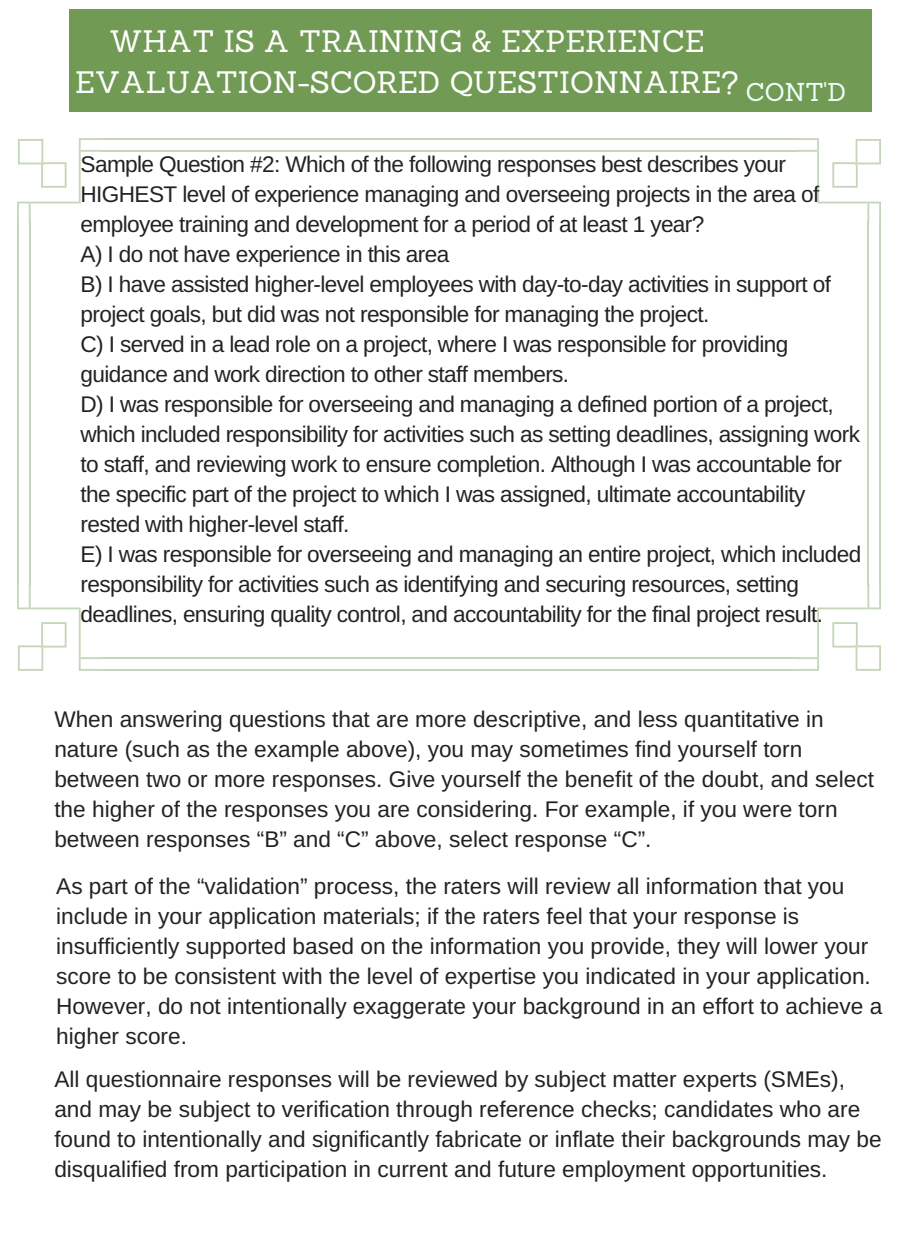
<style>
.page{position:relative;width:900px;height:1258px;background:#fff}
.page>*{position:absolute;margin:0;border:0;box-sizing:border-box;transform-origin:0 0}
.t1{font:30.25px/41.2px "Sanchez";color:#fff}
.t2{font:22.75px/30px "Arimo";letter-spacing:-.025em;color:#222}
.t3{font:22.75px/30px "Arimo";color:#222}
</style>
<div class="page">
<svg style="left:17px;top:138px;width:83px;height:85px"></svg>
<hr style="left:17px;top:221px;width:2px;height:365px;background:#719a54">
<hr style="left:29px;top:221px;width:2px;height:365px;background:#719a54">
<svg style="left:17px;top:584px;width:83px;height:87px"></svg>
<hr style="left:100px;top:669px;width:698px;height:2px;background:#719a54">
<hr style="left:100px;top:657px;width:698px;height:2px;background:#719a54">
<svg style="left:796px;top:584px;width:85px;height:87px"></svg>
<hr style="left:879px;top:221px;width:2px;height:365px;background:#719a54">
<hr style="left:867px;top:221px;width:2px;height:365px;background:#719a54">
<svg style="left:798px;top:138px;width:83px;height:85px"></svg>
<hr style="left:100px;top:138px;width:698px;height:2px;background:#719a54">
<hr style="left:100px;top:150px;width:698px;height:2px;background:#719a54">
<div style="left:69px;top:9px;width:803px;height:102px;background:#719a54"></div>
<h1 class="t1" style="left:75px;top:20px;width:772px;text-indent:34px">WHAT IS A TRAINING &amp; EXPERIENCE<br>EVALUATION-SCORED QUESTIONNAIRE? <sub>CONT'D</sub></h1>
<p class="t2" style="left:81px;top:149px;width:782px">Sample Question #2: Which of the following responses best describes your HIGHEST level of experience managing and overseeing projects in the area of employee training and development for a period of at least 1 year?<br>A) I do not have experience in this area<br>B) I have assisted higher-level employees with day-to-day activities in support of project goals, but did was not responsible for managing the project.<br>C) I served in a lead role on a project, where I was responsible for providing guidance and work direction to other staff members.<br>D) I was responsible for overseeing and managing a defined portion of a project, which included responsibility for activities such as setting deadlines, assigning work to staff, and reviewing work to ensure completion. Although I was accountable for the specific part of the project to which I was assigned, ultimate accountability rested with higher-level staff.<br>E) I was responsible for overseeing and managing an entire project, which included responsibility for activities such as identifying and securing resources, setting deadlines, ensuring quality control, and accountability for the final project result.</p>
<p class="t3" style="left:54px;top:704px;width:821px">When answering questions that are more descriptive, and less quantitative in nature (such as the example above), you may sometimes find yourself torn between two or more responses. Give yourself the benefit of the doubt, and select the higher of the responses you are considering. For example, if you were torn between responses “B” and “C” above, select response “C”.</p>
<p class="t3" style="left:56px;top:871px;width:828px">As part of the “validation” process, the raters will review all information that you include in your application materials; if the raters feel that your response is insufficiently supported based on the information you provide, they will lower your score to be consistent with the level of expertise you indicated in your application.<br>However, do not intentionally exaggerate your background in an effort to achieve a higher score.</p>
<p class="t3" style="left:54px;top:1064px;width:829px">All questionnaire responses will be reviewed by subject matter experts (SMEs), and may be subject to verification through reference checks; candidates who are found to intentionally and significantly fabricate or inflate their backgrounds may be disqualified from participation in current and future employment opportunities.</p>
</div>
